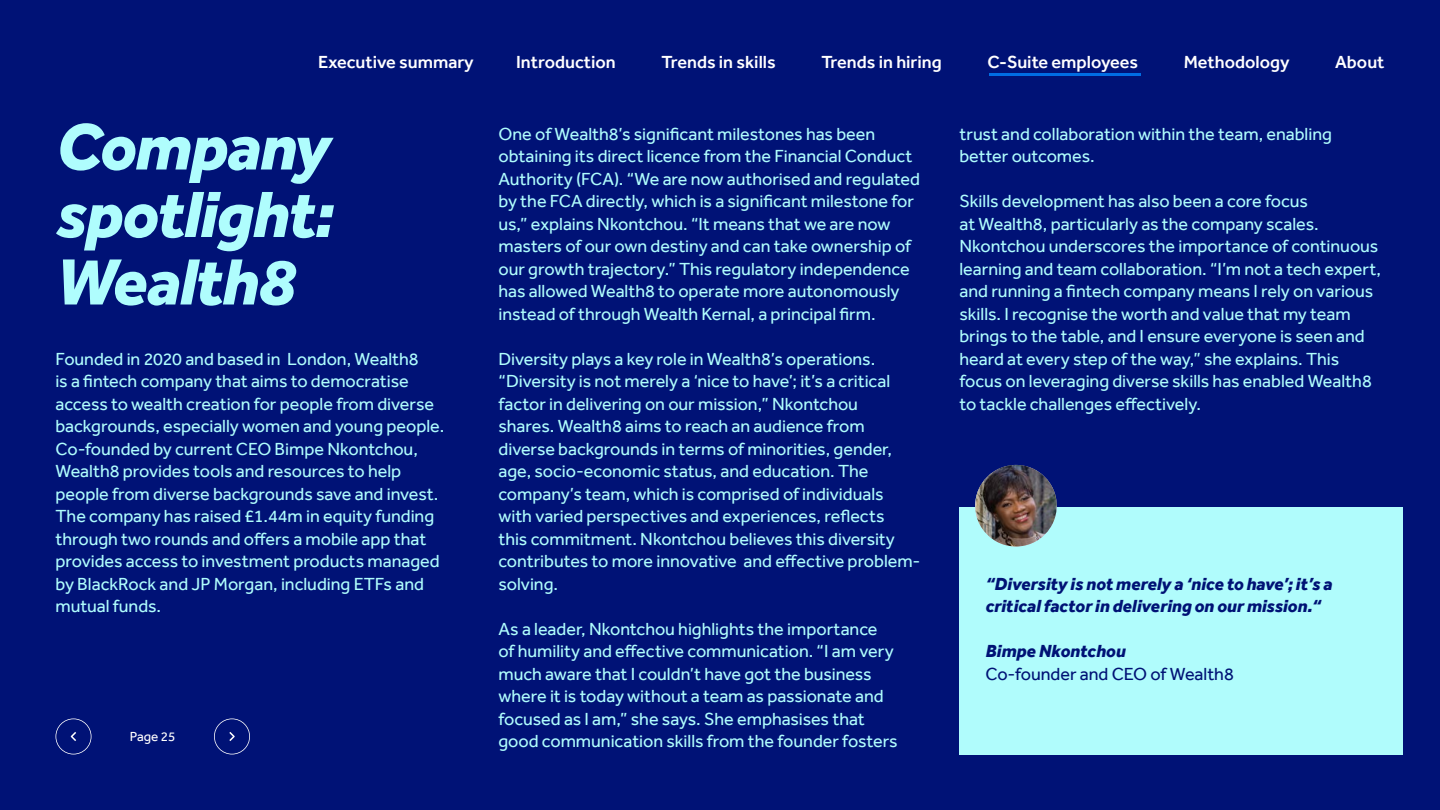
<style>
.page{position:relative;width:1440px;height:810px;background:#001276}
.page>*{position:absolute;margin:0;border:0;box-sizing:border-box;transform-origin:0 0}
.t1{font:italic 800 67.5px/67.5px "Barclays Effra";letter-spacing:-.02em;color:#affdfd;text-align:justify}
.t2{font:18px/22.5px "Barclays Effra";letter-spacing:-.005em;color:#affdfd}
.t3{font:italic 800 18px/22.5px "Barclays Effra";color:#001275}
.t4{font:500 18px "Barclays Effra";color:#fff}
.t5{font:18px "Barclays Effra";letter-spacing:-.005em;color:#001275}
.t6{font:13.5px "Barclays Effra";color:#fff}
</style>
<div class="page">
<div style="left:959px;top:507px;width:443px;height:247px;background:#b0fcfc"></div>
<img style="left:975px;top:465px;width:82px;height:81px;border-radius:41px">
<svg style="left:214px;top:718px;width:36px;height:36px"></svg>
<svg style="left:56px;top:718px;width:36px;height:36px"></svg>
<hr style="left:989px;top:74px;width:151px;height:2px;background:#006de3">
<p class="t4" style="left:318px;top:51px;width:157px">Executive summary</p>
<p class="t4" style="left:516px;top:51px;width:101px">Introduction</p>
<p class="t4" style="left:661px;top:51px;width:116px">Trends in skills</p>
<p class="t4" style="left:821px;top:51px;width:122px">Trends in hiring</p>
<p class="t4" style="left:987px;top:51px;width:152px">C-Suite employees</p>
<p class="t4" style="left:1184px;top:51px;width:107px">Methodology</p>
<p class="t4" style="left:1335px;top:51px;width:51px">About</p>
<h1 class="t1" style="left:56px;top:112px;width:279px">Company spotlight:<br>Wealth8</h1>
<p class="t2" style="left:56px;top:347px;width:390px">Founded in 2020 and based in London, Wealth8<br>is a fintech company that aims to democratise access to wealth creation for people from diverse backgrounds, especially women and young people.<br>Co-founded by current CEO Bimpe Nkontchou, Wealth8 provides tools and resources to help people from diverse backgrounds save and invest.<br>The company has raised £1.44m in equity funding through two rounds and offers a mobile app that provides access to investment products managed by BlackRock and JP Morgan, including ETFs and mutual funds.</p>
<p class="t6" style="left:130px;top:729px;width:47px">Page 25</p>
<p class="t2" style="left:498px;top:122px;width:423px">One of Wealth8’s significant milestones has been obtaining its direct licence from the Financial Conduct Authority (FCA). “We are now authorised and regulated by the FCA directly, which is a significant milestone for us,” explains Nkontchou. “It means that we are now masters of our own destiny and can take ownership of our growth trajectory.” This regulatory independence has allowed Wealth8 to operate more autonomously instead of through Wealth Kernal, a principal firm.</p>
<p class="t2" style="left:498px;top:347px;width:424px">Diversity plays a key role in Wealth8’s operations. “Diversity is not merely a ‘nice to have’; it’s a critical factor in delivering on our mission,” Nkontchou<br>shares. Wealth8 aims to reach an audience from diverse backgrounds in terms of minorities, gender, age, socio-economic status, and education. The company’s team, which is comprised of individuals with varied perspectives and experiences, reflects<br>this commitment. Nkontchou believes this diversity contributes to more innovative and effective problem&shy;solving.</p>
<p class="t2" style="left:498px;top:617px;width:401px">As a leader, Nkontchou highlights the importance of humility and effective communication. “I am very much aware that I couldn’t have got the business where it is today without a team as passionate and focused as I am,” she says. She emphasises that good communication skills from the founder fosters</p>
<p class="t2" style="left:959px;top:122px;width:374px">trust and collaboration within the team, enabling better outcomes.</p>
<p class="t2" style="left:959px;top:190px;width:423px">Skills development has also been a core focus<br>at Wealth8, particularly as the company scales.<br>Nkontchou underscores the importance of continuous learning and team collaboration. “I’m not a tech expert, and running a fintech company means I rely on various skills. I recognise the worth and value that my team brings to the table, and I ensure everyone is seen and heard at every step of the way,” she explains. This focus on leveraging diverse skills has enabled Wealth8 to tackle challenges effectively.</p>
<p class="t3" style="left:985px;top:572px;width:349px">“Diversity is not merely a ‘nice to have’; it’s a critical factor in delivering on our mission.“</p>
<p class="t3" style="left:985px;top:640px;width:142px">Bimpe Nkontchou</p>
<p class="t5" style="left:985px;top:663px;width:250px">Co-founder and CEO of Wealth8</p>
</div>
